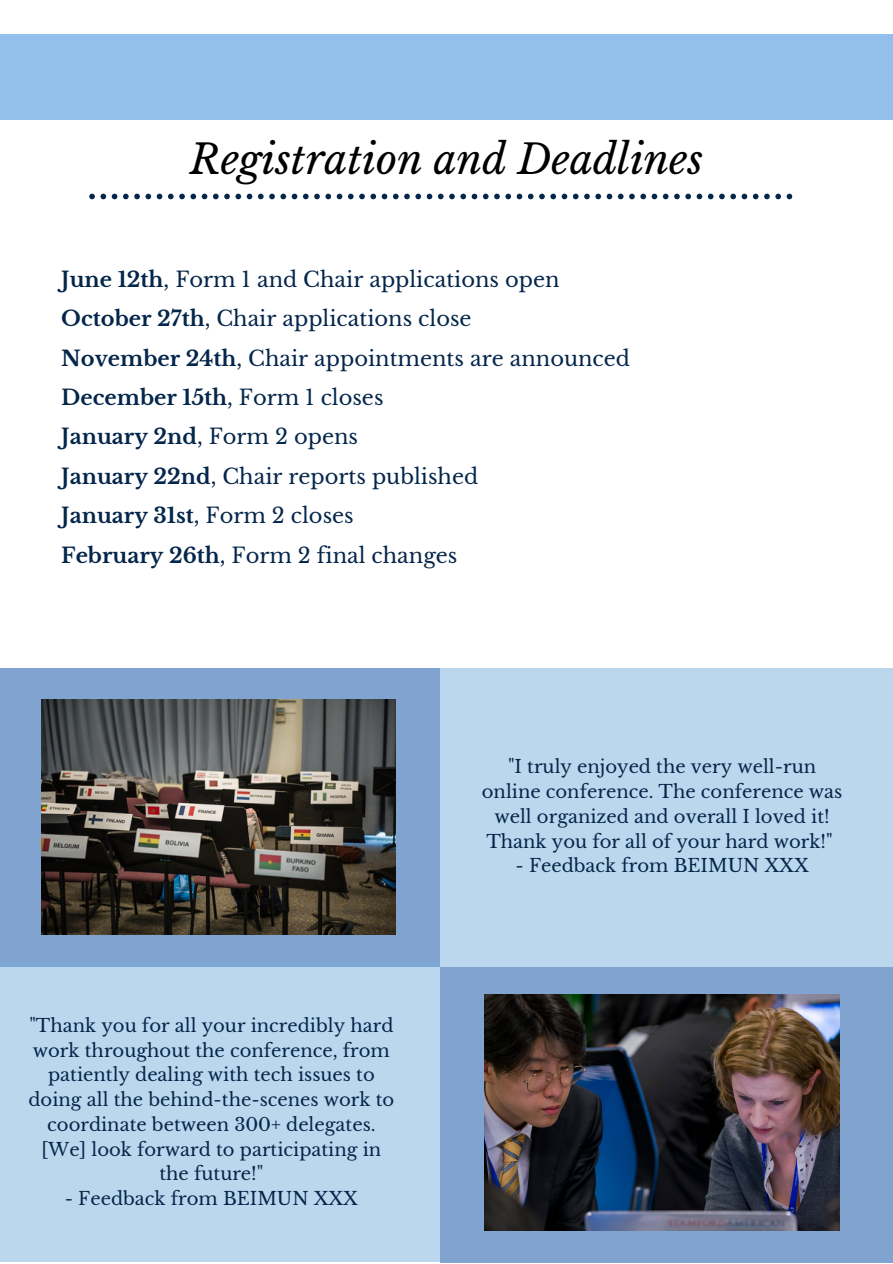
<style>
.page{position:relative;width:893px;height:1264px;background:#fff}
.page>*{position:absolute;margin:0;border:0;box-sizing:border-box;transform-origin:0 0}
.t1{font:italic 40.5px "Libre Baskerville";color:#000}
.t2{font:21px "Libre Baskerville";color:#05264b}
.t3{font:700 21px "Libre Baskerville";color:#05264b}
.t4{font:18px/24.8px "Libre Baskerville";color:#05264b;text-align:center}
.s1{font-weight:700}
.s2{font-weight:400}
</style>
<div class="page">
<div style="left:0;top:34px;width:892px;height:86px;background:#93bfec"></div>
<svg style="left:89px;top:194px;width:703px;height:5px"></svg>
<div style="left:0;top:667px;width:439px;height:299px;background:#80a4cf"></div>
<div style="left:439px;top:667px;width:453px;height:299px;background:#bbd7ed"></div>
<div style="left:439px;top:966px;width:453px;height:296px;background:#80a4cf"></div>
<div style="left:0;top:963px;width:439px;height:299px;background:#bbd7ed"></div>
<img style="left:485px;top:994px;width:354px;height:236px">
<img style="left:42px;top:699px;width:353px;height:235px">
<p class="t1" style="left:190px;top:135px;width:514px">Registration and Deadlines</p>
<p class="t2" style="left:61px;top:266px;width:500px"><span class="s1">June 12th</span>, Form 1 and Chair applications open</p>
<p class="t2" style="left:61px;top:306px;width:412px"><span class="s1">October 27th</span>, Chair applications close</p>
<p class="t2" style="left:61px;top:345px;width:570px"><span class="s1">November 24th</span>, Chair appointments are announced</p>
<p class="t3" style="left:61px;top:384px;width:324px">December 15th<span class="s2">, Form 1 closes</span></p>
<p class="t2" style="left:61px;top:424px;width:298px"><span class="s1">January 2nd</span>, Form 2 opens</p>
<p class="t2" style="left:61px;top:463px;width:418px"><span class="s1">January 22nd</span>, Chair reports published</p>
<p class="t2" style="left:61px;top:503px;width:294px"><span class="s1">January 31st</span>, Form 2 closes</p>
<p class="t2" style="left:61px;top:542px;width:398px"><span class="s1">February 26th</span>, Form 2 final changes</p>
<p class="t4" style="left:28px;top:1013px;width:367px">"Thank you for all your incredibly hard work throughout the conference, from patiently dealing with tech issues to doing all the behind-the-scenes work to coordinate between 300+ delegates. [We] look forward to participating in the future!"</p>
<p class="t4" style="left:65px;top:1186px;width:295px">- Feedback from BEIMUN XXX</p>
<p class="t4" style="left:482px;top:754px;width:362px">"I truly enjoyed the very well-run online conference. The conference was well organized and overall I loved it!<br>Thank you for all of your hard work!"</p>
<p class="t4" style="left:515px;top:853px;width:295px">- Feedback from BEIMUN XXX</p>
</div>
